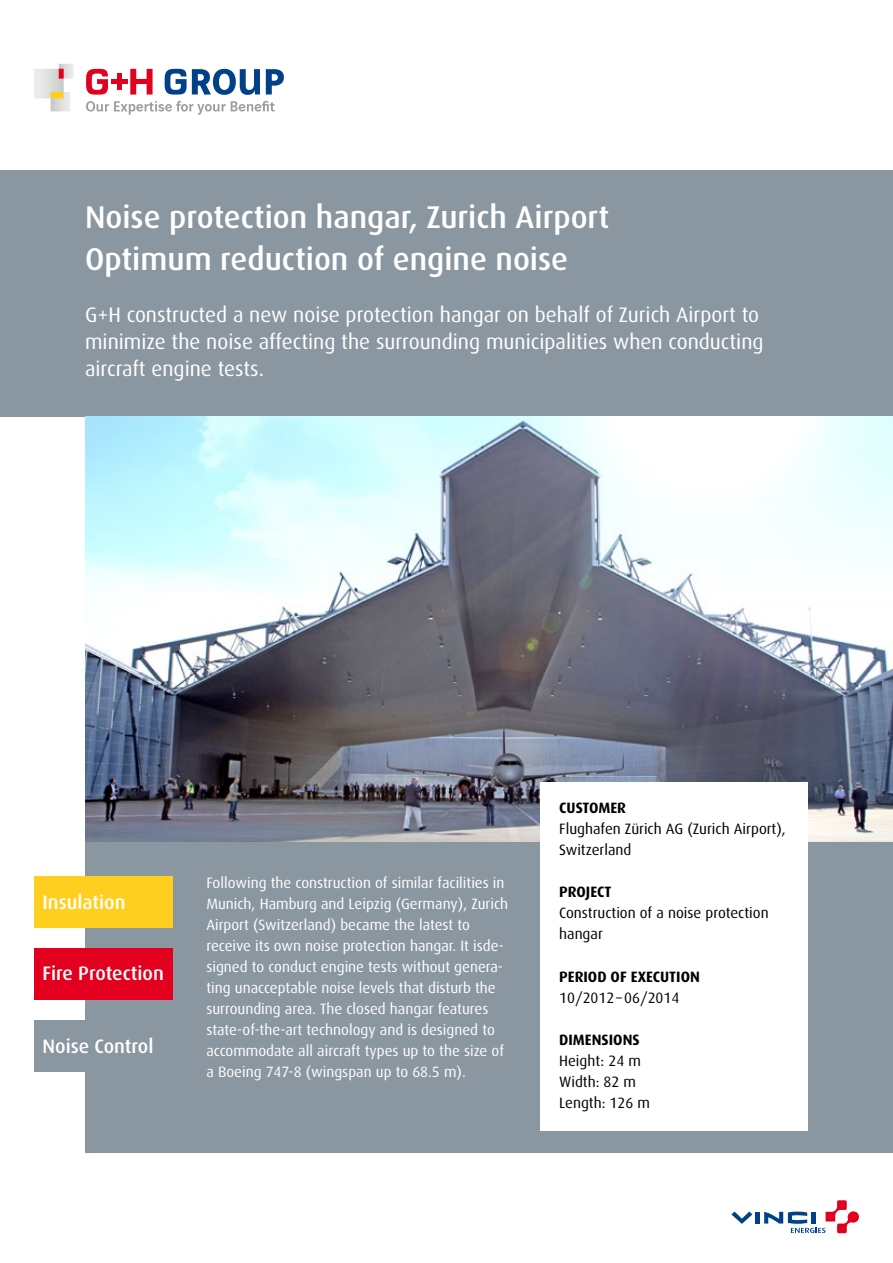
<style>
.page{position:relative;width:893px;height:1263px;background:#fff}
.page>*{position:absolute;margin:0;border:0;box-sizing:border-box;transform-origin:0 0}
.t1{font:500 31.5px/42px "Dax";color:#fff}
.t2{font:21px/27px "Dax";color:#fff}
.t3{font:500 19.5px "Dax";color:#fff}
.t4{font:15px/21px "Dax";color:#fff}
.t5{font:15px/21px "Dax";color:#000}
.t6{font:700 15px "Dax";color:#000}
</style>
<div class="page">
<div style="left:85px;top:412px;width:808px;height:740px;background:#8a96a0"></div>
<div style="left:0;top:170px;width:893px;height:247px;background:#8a96a0"></div>
<hr style="left:755px;top:1212px;width:4px;height:11px;background:#004189">
<svg style="left:731px;top:1211px;width:21px;height:13px"></svg>
<svg style="left:764px;top:1200px;width:95px;height:33px"></svg>
<img style="left:85px;top:417px;width:808px;height:425px">
<div style="left:540px;top:782px;width:268px;height:349px;background:#fff"></div>
<div style="left:34px;top:876px;width:138px;height:51px;background:#ffcf1f"></div>
<div style="left:34px;top:948px;width:138px;height:51px;background:#e3001e"></div>
<div style="left:34px;top:1020px;width:138px;height:51px;background:#8a96a0"></div>
<svg style="left:86px;top:101px;width:189px;height:14px"></svg>
<svg style="left:130px;top:69px;width:23px;height:26px"></svg>
<div style="left:117px;top:74px;width:5px;height:16px;background:#e3001e"></div>
<div style="left:111px;top:79px;width:16px;height:5px;background:#e3001e"></div>
<svg style="left:86px;top:69px;width:22px;height:26px"></svg>
<svg style="left:165px;top:69px;width:95px;height:26px"></svg>
<svg style="left:266px;top:69px;width:18px;height:25px"></svg>
<svg style="left:34px;top:64px;width:40px;height:47px"></svg>
<div style="left:51px;top:92px;width:13px;height:6px;background:#ffcf1f"></div>
<h1 class="t1" style="left:85px;top:197px;width:526px">Noise protection hangar, Zurich Airport<br>Optimum reduction of engine noise</h1>
<h2 class="t2" style="left:85px;top:302px;width:680px">G+H constructed a new noise protection hangar on behalf of Zurich Airport to minimize the noise affecting the surrounding municipalities when conducting aircraft engine tests.</h2>
<h3 class="t3" style="left:43px;top:891px;width:85px">Insulation</h3>
<h3 class="t3" style="left:43px;top:963px;width:123px">Fire Protection</h3>
<h3 class="t3" style="left:43px;top:1035px;width:113px">Noise Control</h3>
<p class="t4" style="left:206px;top:872px;width:303px">Following the construction of similar facilities in Munich, Hamburg and Leipzig (Germany), Zurich Airport (Switzerland) became the latest to receive its own noise protection hangar. It isde&shy;signed to conduct engine tests without genera&shy;ting unacceptable noise levels that disturb the surrounding area. The closed hangar features state-of-the-art technology and is designed to accommodate all aircraft types up to the size of a Boeing 747-8 (wingspan up to 68.5 m).</p>
<p class="t6" style="left:559px;top:799px;width:68px">CUSTOMER</p>
<p class="t5" style="left:559px;top:818px;width:228px">Flughafen Zürich AG (Zurich Airport),<br>Switzerland</p>
<p class="t6" style="left:559px;top:884px;width:54px">PROJECT</p>
<p class="t5" style="left:559px;top:903px;width:211px">Construction of a noise protection hangar</p>
<p class="t6" style="left:559px;top:968px;width:142px">PERIOD OF EXECUTION</p>
<p class="t5" style="left:559px;top:987px;width:122px">10/2012–06/2014</p>
<p class="t6" style="left:559px;top:1031px;width:82px">DIMENSIONS</p>
<p class="t5" style="left:559px;top:1050px;width:92px">Height: 24 m<br>Width: 82 m<br>Length: 126 m</p>
</div>
